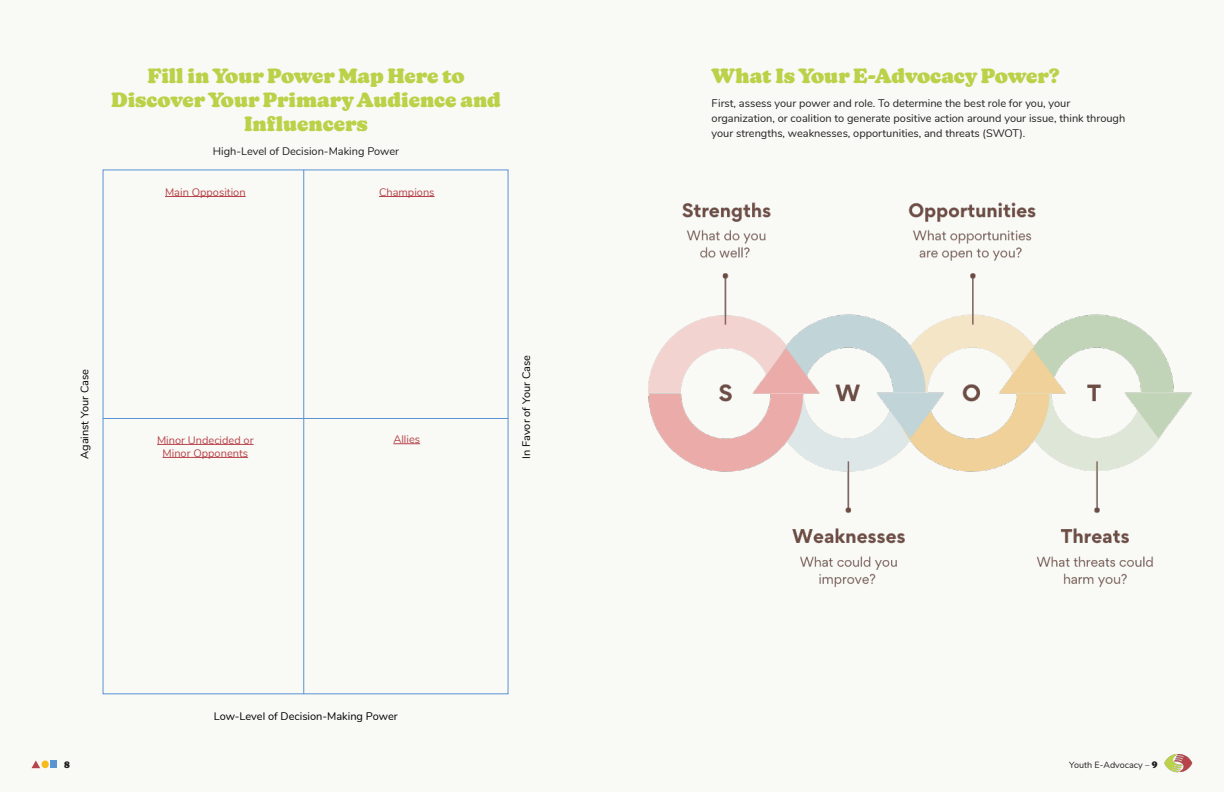
<style>
.page{position:relative;width:1224px;height:792px;background:#fff}
.page>*{position:absolute;margin:0;border:0;box-sizing:border-box;transform-origin:0 0}
.t1{font:900 20px/24px "New Kansas";color:#bbd148;text-align:center}
.t2{font:11px/15px "Nunito";color:#231f20}
.t3{font:11px "Nunito";color:#000}
.t4{font:11px "Nunito";color:#b7444a}
.t5{font:9px "Nunito";color:#231f20}
.t6{font:900 9px "New Kansas";color:#231f20}
.s1{font-family:"New Kansas";font-weight:900}
</style>
<div class="page">
<div style="left:611px;top:0;width:613px;height:792px;background:#f9f9f6"></div>
<div style="left:0;top:0;width:613px;height:792px;background:#f9f9f6"></div>
<div style="left:50px;top:760px;width:7px;height:8px;background:#5a94d2"></div>
<div style="left:42px;top:761px;width:7px;height:7px;background:#f6ba1a;border-radius:50%"></div>
<svg style="left:32px;top:761px;width:8px;height:7px"></svg>
<img style="left:1164px;top:754px;width:28px;height:19px">
<hr style="left:165px;top:196px;width:81px;height:1px;background:#b7444a">
<hr style="left:157px;top:444px;width:97px;height:1px;background:#b7444a">
<hr style="left:163px;top:457px;width:85px;height:1px;background:#b7444a">
<hr style="left:379px;top:196px;width:56px;height:1px;background:#b7444a">
<svg style="left:393px;top:443px;width:27px;height:1px"></svg>
<hr style="left:303px;top:170px;width:1px;height:524px;background:#5a94d2">
<hr style="left:103px;top:418px;width:405px;height:1px;background:#5a94d2">
<img style="left:648px;top:202px;width:544px;height:385px">
<p class="t1" style="left:111px;top:64px;width:391px">Fill in Your Power Map Here to<br>Discover Your Primary Audience and<br>Influencers</p>
<p class="t2" style="left:213px;top:143px;width:188px">High-Level of Decision-Making Power</p>
<p class="t4" style="left:165px;top:184px;width:82px">Main Opposition</p>
<p class="t4" style="left:379px;top:184px;width:57px">Champions</p>
<p class="t3" style="left:77px;top:459px;width:91px;rotate:-90deg">Against Your Case</p>
<p class="t4" style="left:157px;top:432px;width:98px">Minor Undecided or</p>
<p class="t4" style="left:163px;top:445px;width:87px">Minor Opponents</p>
<p class="t4" style="left:393px;top:431px;width:28px">Allies</p>
<p class="t3" style="left:518px;top:459px;width:105px;rotate:-90deg">In Favor of Your Case</p>
<p class="t3" style="left:214px;top:708px;width:185px">Low-Level of Decision-Making Power</p>
<p class="t1" style="left:712px;top:64px;width:350px">What Is Your E-Advocacy Power?</p>
<p class="t2" style="left:712px;top:95px;width:415px">First, assess your power and role. To determine the best role for you, your organization, or coalition to generate positive action around your issue, think through your strengths, weaknesses, opportunities, and threats (SWOT).</p>
<p class="t6" style="left:64px;top:759px;width:7px">8</p>
<p class="t5" style="left:1069px;top:758px;width:90px">Youth E-Advocacy – <span class="s1">9</span></p>
</div>
